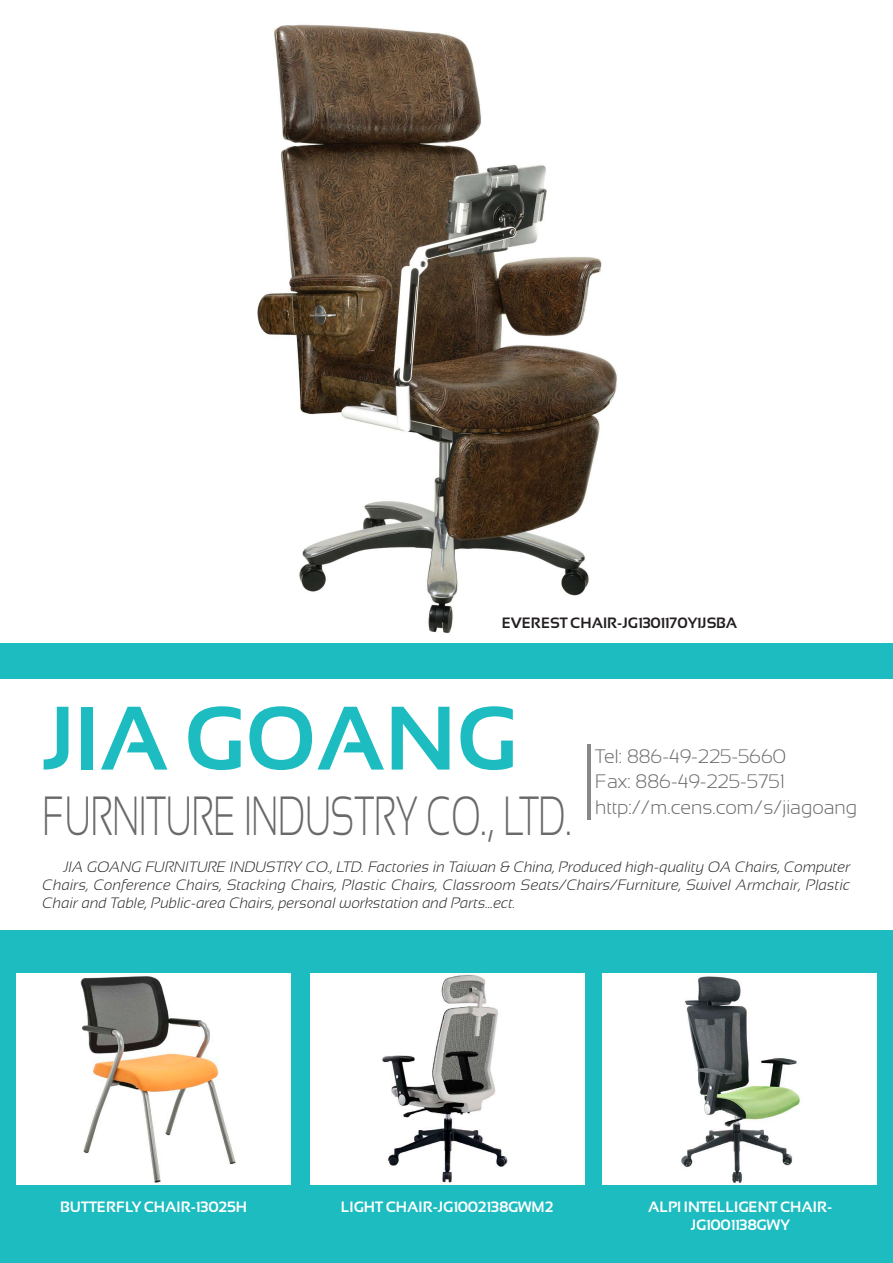
<style>
.page{position:relative;width:893px;height:1263px;background:#fff}
.page>*{position:absolute;margin:0;border:0;box-sizing:border-box;transform-origin:0 0}
.公司名大標{font:700 90px "Sansation";color:#1cbcc1}
.公司名大標-2{font:300 55.2px "Sansation";color:#69696c;scale:.67 1}
.公司內容{font:300 19.5px "Sansation";color:#69696c}
.副標內文{font:italic 300 15px/18px "Sansation";color:#231f20;text-align:justify}
.產品名{font:700 15px/17.2px "Sansation";color:#fff;text-align:center}
.產品名-2{font:700 15px "Sansation";color:#231f20}
</style>
<div class="page">
<div style="left:0;top:643px;width:893px;height:620px;background:#1cbcc1"></div>
<div style="left:0;top:679px;width:893px;height:251px;background:#fff"></div>
<div style="left:17px;top:973px;width:274px;height:212px;background:#fff"></div>
<img style="left:80px;top:976px;width:156px;height:207px">
<div style="left:310px;top:973px;width:274px;height:212px;background:#fff"></div>
<img style="left:382px;top:974px;width:126px;height:209px">
<div style="left:602px;top:973px;width:274px;height:212px;background:#fff"></div>
<img style="left:681px;top:976px;width:120px;height:207px">
<hr style="left:587px;top:744px;width:3px;height:76px;background:#86888a">
<img style="left:257px;top:24px;width:360px;height:610px">
<p class="產品名-2" style="left:502px;top:615px;width:237px">EVEREST CHAIR-JG1301170Y1JSBA</p>
<p class="公司名大標" style="left:43px;top:688px;width:476px">JIA GOANG</p>
<p class="公司名大標-2" style="left:43px;top:786px;width:791px">FURNITURE INDUSTRY CO., LTD.</p>
<p class="公司內容" style="left:595px;top:745px;width:192px">Tel: 886-49-225-5660</p>
<p class="公司內容" style="left:595px;top:771px;width:192px">Fax: 886-49-225-5751</p>
<p class="公司內容" style="left:595px;top:796px;width:263px">http://m.cens.com/s/jiagoang</p>
<p class="副標內文" style="left:43px;top:858px;width:809px;text-indent:21px">JIA GOANG FURNITURE INDUSTRY CO., LTD. Factories in Taiwan &amp; China, Produced high-quality OA Chairs, Computer Chairs, Conference Chairs, Stacking Chairs, Plastic Chairs, Classroom Seats/Chairs/Furniture, Swivel Armchair, Plastic Chair and Table, Public-area Chairs, personal workstation and Parts…ect.</p>
<p class="產品名" style="left:60px;top:1198px;width:188px">BUTTERFLY CHAIR-13025H</p>
<p class="產品名" style="left:341px;top:1198px;width:214px">LIGHT CHAIR-JG1002138GWM2</p>
<p class="產品名" style="left:648px;top:1198px;width:186px">ALPI INTELLIGENT CHAIR-<br>JG1001138GWY</p>
</div>
